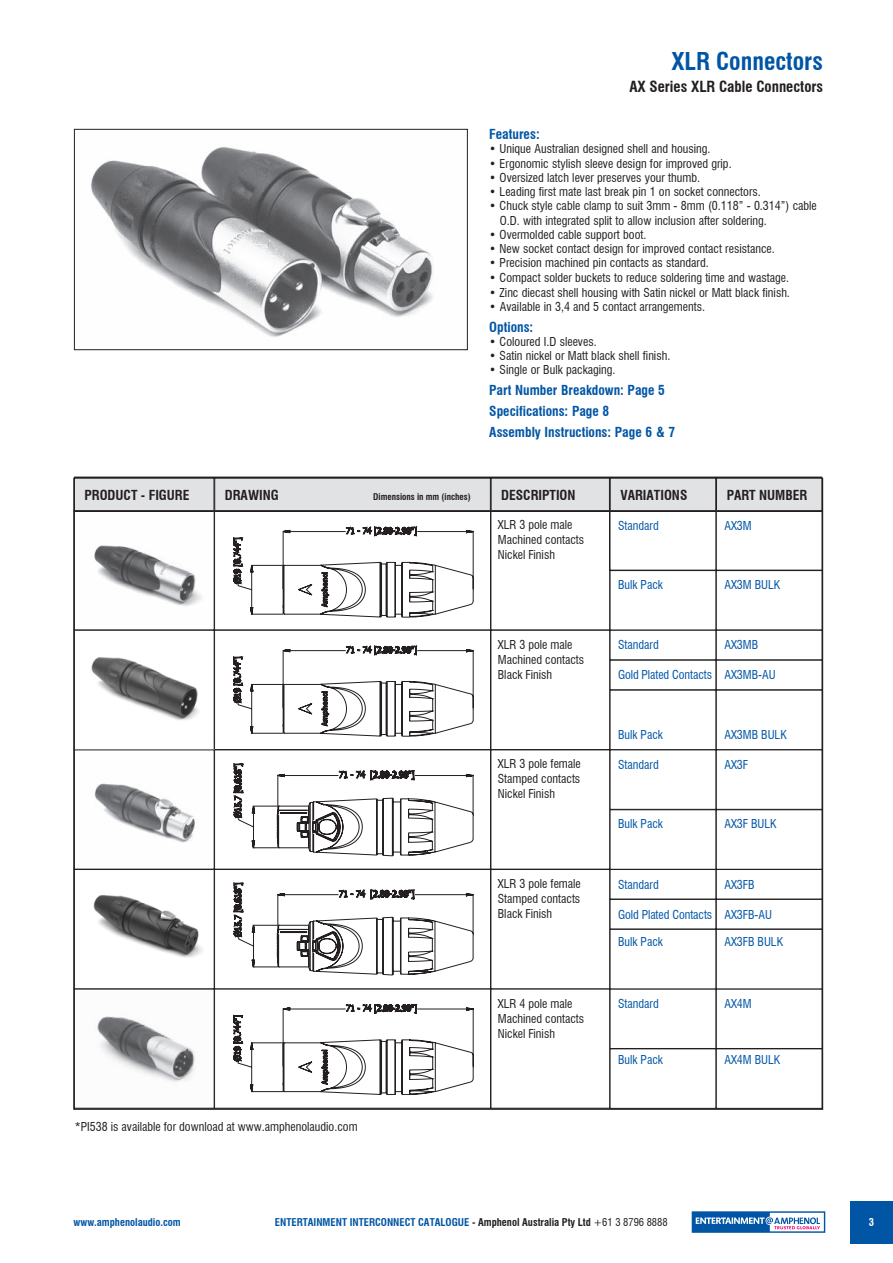
<style>
.page{position:relative;width:893px;height:1263px;background:#fff}
.page>*{position:absolute;margin:0;border:0;box-sizing:border-box;transform-origin:0 0}
.t1{font:700 condensed 24px "Swiss 721 BT";color:#0155a5}
.t2{font:700 condensed 15px "Swiss 721 BT";color:#231f20}
.SUBI{font:700 condensed 13.5px "Swiss 721 BT";color:#0155a5}
.t3{font:700 condensed 13.5px "Swiss 721 BT";color:#231f20}
.copy2{font:condensed 12px/15px "Swiss 721 BT";color:#231f20}
.t4{font:condensed 12px "Swiss 721 BT";color:#0155a5}
.t5{font:700 condensed 10.5px "Swiss 721 BT";color:#0155a5}
.t6{font:700 condensed 10.5px "Swiss 721 BT";color:#fff}
.t7{font:700 condensed 9px "Swiss 721 BT";color:#231f20}
.s1{color:#231f20}
.s2{font-weight:400;color:#231f20}
</style>
<div class="page">
<div style="left:850px;top:1201px;width:43px;height:42px;background:#0155a5"></div>
<svg style="left:692px;top:1211px;width:133px;height:22px"></svg>
<img style="left:90px;top:147px;width:344px;height:190px">
<div style="left:74px;top:129px;width:394px;height:221px;border:1px solid #231f20"></div>
<div style="left:74px;top:478px;width:140px;height:33px;background:#e1e2e4"></div>
<div style="left:74px;top:478px;width:140px;height:34px;border:1px solid #231f20"></div>
<div style="left:215px;top:478px;width:275px;height:33px;background:#e1e2e4"></div>
<div style="left:214px;top:478px;width:277px;height:34px;border:1px solid #231f20"></div>
<div style="left:491px;top:478px;width:118px;height:33px;background:#e1e2e4"></div>
<div style="left:491px;top:478px;width:119px;height:34px;border:1px solid #231f20"></div>
<div style="left:610px;top:478px;width:106px;height:33px;background:#e1e2e4"></div>
<div style="left:610px;top:478px;width:106px;height:34px;border:1px solid #231f20"></div>
<div style="left:716px;top:478px;width:106px;height:33px;background:#e1e2e4"></div>
<div style="left:716px;top:478px;width:106px;height:34px;border:1px solid #231f20"></div>
<div style="left:610px;top:570px;width:106px;height:60px;border:1px solid #231f20"></div>
<div style="left:716px;top:570px;width:106px;height:60px;border:1px solid #231f20"></div>
<img style="left:94px;top:545px;width:108px;height:61px">
<div style="left:491px;top:510px;width:119px;height:120px;border:1px solid #231f20"></div>
<div style="left:610px;top:630px;width:106px;height:30px;border:1px solid #231f20"></div>
<div style="left:610px;top:660px;width:106px;height:30px;border:1px solid #231f20"></div>
<div style="left:610px;top:690px;width:106px;height:60px;border:1px solid #231f20"></div>
<div style="left:716px;top:630px;width:106px;height:30px;border:1px solid #231f20"></div>
<div style="left:716px;top:660px;width:106px;height:30px;border:1px solid #231f20"></div>
<div style="left:716px;top:690px;width:106px;height:60px;border:1px solid #231f20"></div>
<img style="left:91px;top:657px;width:108px;height:63px">
<div style="left:74px;top:630px;width:140px;height:120px;border:1px solid #231f20"></div>
<div style="left:491px;top:630px;width:119px;height:120px;border:1px solid #231f20"></div>
<div style="left:610px;top:989px;width:106px;height:60px;border:1px solid #231f20"></div>
<div style="left:716px;top:989px;width:106px;height:60px;border:1px solid #231f20"></div>
<div style="left:610px;top:809px;width:106px;height:60px;border:1px solid #231f20"></div>
<div style="left:716px;top:809px;width:106px;height:60px;border:1px solid #231f20"></div>
<img style="left:94px;top:783px;width:101px;height:60px">
<img style="left:97px;top:1016px;width:98px;height:66px">
<div style="left:214px;top:989px;width:277px;height:119px;border:1px solid #231f20"></div>
<div style="left:610px;top:869px;width:106px;height:30px;border:1px solid #231f20"></div>
<div style="left:610px;top:899px;width:106px;height:30px;border:1px solid #231f20"></div>
<div style="left:716px;top:869px;width:106px;height:30px;border:1px solid #231f20"></div>
<div style="left:716px;top:899px;width:106px;height:30px;border:1px solid #231f20"></div>
<div style="left:610px;top:929px;width:106px;height:60px;border:1px solid #231f20"></div>
<div style="left:716px;top:929px;width:106px;height:60px;border:1px solid #231f20"></div>
<img style="left:93px;top:895px;width:109px;height:63px">
<div style="left:74px;top:869px;width:140px;height:120px;border:1px solid #231f20"></div>
<div style="left:214px;top:869px;width:277px;height:120px;border:1px solid #231f20"></div>
<div style="left:491px;top:869px;width:119px;height:120px;border:1px solid #231f20"></div>
<hr style="left:73px;top:478px;width:2px;height:632px;background:#231f20">
<hr style="left:74px;top:510px;width:748px;height:2px;background:#231f20">
<hr style="left:74px;top:477px;width:748px;height:1px;background:#231f20">
<hr style="left:74px;top:1108px;width:749px;height:2px;background:#231f20">
<svg style="left:233px;top:476px;width:240px;height:500px"></svg>
<svg style="left:233px;top:1004px;width:240px;height:91px"></svg>
<hr style="left:822px;top:478px;width:1px;height:631px;background:#231f20">
<h1 class="t1" style="left:671px;top:47px;width:153px">XLR Connectors</h1>
<p class="t2" style="left:629px;top:77px;width:195px">AX Series XLR Cable Connectors</p>
<p class="SUBI" style="left:489px;top:126px;width:52px">Features:</p>
<p class="copy2" style="left:489px;top:142px;width:223px">• Unique Australian designed shell and housing.</p>
<p class="copy2" style="left:489px;top:156px;width:244px">• Ergonomic stylish sleeve design for improved grip.</p>
<p class="copy2" style="left:489px;top:170px;width:212px">• Oversized latch lever preserves your thumb.</p>
<p class="copy2" style="left:489px;top:184px;width:273px">• Leading first mate last break pin 1 on socket connectors.</p>
<p class="copy2" style="left:500px;top:199px;width:318px;line-height:14.2px;text-indent:-11px">• Chuck style cable clamp to suit 3mm - 8mm (0.118” - 0.314”) cable<br>O.D. with integrated split to allow inclusion after soldering.</p>
<p class="copy2" style="left:489px;top:227px;width:159px">• Overmolded cable support boot.</p>
<p class="copy2" style="left:489px;top:241px;width:287px">• New socket contact design for improved contact resistance.</p>
<p class="copy2" style="left:489px;top:256px;width:221px">• Precision machined pin contacts as standard.</p>
<p class="copy2" style="left:489px;top:271px;width:301px">• Compact solder buckets to reduce soldering time and wastage.</p>
<p class="copy2" style="left:489px;top:285px;width:302px">• Zinc diecast shell housing with Satin nickel or Matt black finish.</p>
<p class="copy2" style="left:489px;top:299px;width:217px">• Available in 3,4 and 5 contact arrangements.</p>
<p class="SUBI" style="left:489px;top:319px;width:46px">Options:</p>
<p class="copy2" style="left:489px;top:334px;width:109px">• Coloured I.D sleeves.</p>
<p class="copy2" style="left:489px;top:348px;width:183px">• Satin nickel or Matt black shell finish.</p>
<p class="copy2" style="left:489px;top:363px;width:128px">• Single or Bulk packaging.</p>
<p class="SUBI" style="left:489px;top:382px;width:177px">Part Number Breakdown: Page 5</p>
<p class="SUBI" style="left:489px;top:403px;width:122px">Specifications: Page 8</p>
<p class="SUBI" style="left:489px;top:424px;width:188px">Assembly Instructions: Page 6 &amp; 7</p>
<p class="t3" style="left:85px;top:487px;width:106px">PRODUCT - FIGURE</p>
<p class="t3" style="left:225px;top:487px;width:55px">DRAWING</p>
<p class="t7" style="left:373px;top:491px;width:99px">Dimensions in mm (inches)</p>
<p class="t3" style="left:501px;top:487px;width:76px">DESCRIPTION</p>
<p class="t3" style="left:620px;top:487px;width:69px">VARIATIONS</p>
<p class="t3" style="left:727px;top:487px;width:82px">PART NUMBER</p>
<p class="t4" style="left:618px;top:518px;width:42px">Standard</p>
<p class="t4" style="left:724px;top:518px;width:29px">AX3M</p>
<p class="copy2" style="left:498px;top:517px;width:76px">XLR 3 pole male</p>
<p class="copy2" style="left:498px;top:532px;width:88px">Machined contacts<br>Nickel Finish</p>
<p class="copy2" style="left:75px;top:1119px;width:284px">*PI538 is available for download at www.amphenolaudio.com</p>
<p class="t4" style="left:618px;top:577px;width:46px">Bulk Pack</p>
<p class="t4" style="left:724px;top:577px;width:57px">AX3M BULK</p>
<p class="copy2" style="left:498px;top:637px;width:88px">XLR 3 pole male<br>Machined contacts<br>Black Finish</p>
<p class="t4" style="left:618px;top:638px;width:42px">Standard</p>
<p class="t4" style="left:618px;top:668px;width:95px">Gold Plated Contacts</p>
<p class="t4" style="left:724px;top:638px;width:35px">AX3MB</p>
<p class="t4" style="left:724px;top:668px;width:53px">AX3MB-AU</p>
<p class="t4" style="left:618px;top:727px;width:46px">Bulk Pack</p>
<p class="t4" style="left:724px;top:727px;width:64px">AX3MB BULK</p>
<p class="copy2" style="left:498px;top:756px;width:85px;text-align:justify">XLR 3 pole female Stamped contacts Nickel Finish</p>
<p class="t4" style="left:618px;top:757px;width:42px">Standard</p>
<p class="t4" style="left:724px;top:757px;width:25px">AX3F</p>
<p class="t4" style="left:618px;top:817px;width:46px">Bulk Pack</p>
<p class="t4" style="left:724px;top:817px;width:54px">AX3F BULK</p>
<p class="copy2" style="left:498px;top:876px;width:85px;text-align:justify">XLR 3 pole female Stamped contacts Black Finish</p>
<p class="t4" style="left:618px;top:877px;width:42px">Standard</p>
<p class="t4" style="left:618px;top:907px;width:96px">Gold Plated Contacts</p>
<p class="t4" style="left:618px;top:934px;width:46px">Bulk Pack</p>
<p class="t4" style="left:724px;top:877px;width:32px">AX3FB</p>
<p class="t4" style="left:724px;top:907px;width:49px">AX3FB-AU</p>
<p class="t4" style="left:724px;top:934px;width:60px">AX3FB BULK</p>
<p class="copy2" style="left:498px;top:996px;width:76px">XLR 4 pole male</p>
<p class="copy2" style="left:498px;top:1011px;width:88px">Machined contacts<br>Nickel Finish</p>
<p class="t4" style="left:618px;top:996px;width:42px">Standard</p>
<p class="t4" style="left:724px;top:996px;width:29px">AX4M</p>
<p class="t4" style="left:618px;top:1052px;width:46px">Bulk Pack</p>
<p class="t4" style="left:724px;top:1052px;width:57px">AX4M BULK</p>
<p class="t5" style="left:74px;top:1216px;width:109px">www.amphenolaudio.com</p>
<p class="t5" style="left:275px;top:1216px;width:394px">ENTERTAINMENT INTERCONNECT CATALOGUE <span class="s1">- Amphenol Australia Pty Ltd</span> <span class="s2">+61 3 8796 8888</span></p>
<p class="t6" style="left:869px;top:1216px;width:7px">3</p>
</div>
